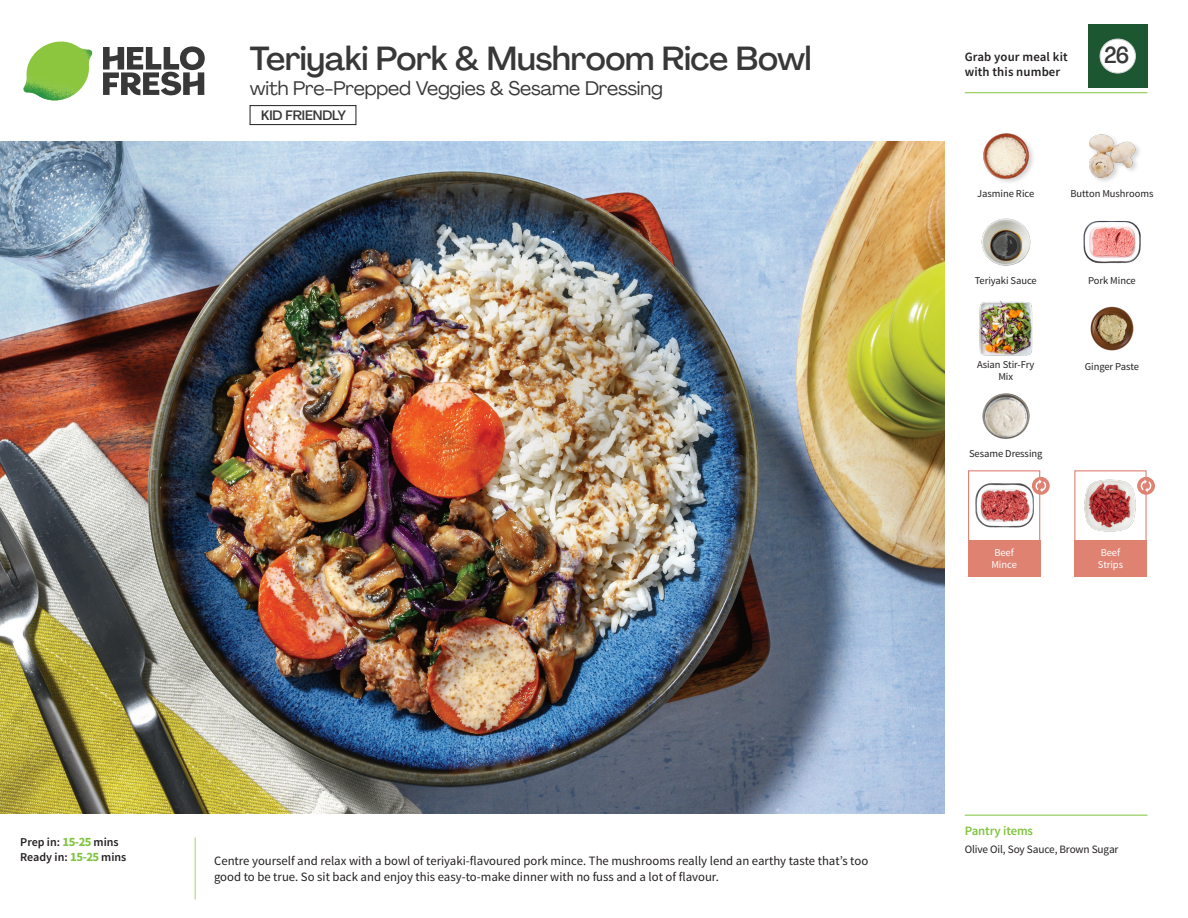
<style>
.page{position:relative;width:1188px;height:918px;background:#fff}
.page>*{position:absolute;margin:0;border:0;box-sizing:border-box;transform-origin:0 0}
._15_Titel_UK{font:500 33px "Agrandir";letter-spacing:-.01em;color:#383839}
._002_Label_Nr{font:500 22.8px "Agrandir";color:#383839;scale:.94 1}
._15_Titel_UK-2{font:19.5px "Agrandir";letter-spacing:-.01em;color:#383839}
.t1{font:500 13.5px "Agrandir";letter-spacing:-.01em;color:#383839}
.Step_6_Text_AU{font:12.75px/16.5px "Source Sans Pro";color:#231f20}
.t2{font:600 12.75px/15px "Source Sans Pro";letter-spacing:.01em;color:#231f20}
._04_Headers_Front{font:600 12.75px "Source Sans Pro";letter-spacing:-.01em;color:#81c340}
._04_Intro{font:600 12px "Source Sans Pro";color:#231f20}
._05_Pantry{font:11.25px "Source Sans Pro";letter-spacing:-.01em;color:#231f20}
._18_FRONT_ingredients{font:10.5px "Source Sans Pro";letter-spacing:-.005em;color:#231f20}
._18_FRONT_ingredients-2{font:10.5px/12px "Source Sans Pro";letter-spacing:-.005em;color:#fff}
.s1{font-weight:700;font-size:12.75px;color:#81c340}
</style>
<div class="page">
<svg style="left:103px;top:46px;width:102px;height:49px"></svg>
<img style="left:23px;top:42px;width:69px;height:59px">
<img style="left:0;top:142px;width:945px;height:672px">
<div style="left:1074px;top:470px;width:73px;height:73px;border:1px solid #df8272"></div>
<div style="left:1074px;top:540px;width:73px;height:37px;background:#df8272"></div>
<div style="left:968px;top:540px;width:72px;height:37px;background:#df8272"></div>
<img style="left:1084px;top:479px;width:54px;height:53px">
<div style="left:968px;top:470px;width:72px;height:73px;border:1px solid #df8272"></div>
<img style="left:976px;top:482px;width:57px;height:46px">
<svg style="left:1137px;top:477px;width:18px;height:18px"></svg>
<svg style="left:1141px;top:479px;width:10px;height:13px"></svg>
<img style="left:1090px;top:306px;width:44px;height:45px">
<img style="left:982px;top:393px;width:48px;height:46px">
<img style="left:979px;top:300px;width:54px;height:56px">
<img style="left:981px;top:218px;width:50px;height:48px">
<img style="left:1083px;top:220px;width:58px;height:44px">
<div style="left:982px;top:132px;width:54px;height:54px;background:#231f20;opacity:.2"></div>
<img style="left:982px;top:132px;width:49px;height:49px">
<img style="left:1089px;top:134px;width:51px;height:48px">
<svg style="left:1032px;top:477px;width:18px;height:18px"></svg>
<svg style="left:1036px;top:479px;width:10px;height:13px"></svg>
<hr style="left:965px;top:815px;width:183px;height:1px;background:#81c340">
<hr style="left:965px;top:92px;width:183px;height:1px;background:#81c340">
<div style="left:1088px;top:24px;width:60px;height:64px;background:#1d5732"></div>
<div style="left:1100px;top:39px;width:35px;height:34px;background:#fff;border-radius:50%"></div>
<div style="left:1100px;top:39px;width:36px;height:34px;border:1px solid #d1d2d4;border-radius:50%"></div>
<div style="left:250px;top:105px;width:106px;height:20px;border:1px solid #231f20"></div>
<p class="_15_Titel_UK" style="left:250px;top:38px;width:563px">Teriyaki Pork &amp; Mushroom Rice Bowl</p>
<p class="_15_Titel_UK-2" style="left:250px;top:76px;width:415px">with Pre-Prepped Veggies &amp; Sesame Dressing</p>
<p class="t1" style="left:261px;top:107px;width:86px">KID FRIENDLY</p>
<p class="t2" style="left:965px;top:50px;width:104px">Grab your meal kit with this number</p>
<p class="_002_Label_Nr" style="left:1104px;top:41px;width:28px">26</p>
<p class="_18_FRONT_ingredients" style="left:977px;top:187px;width:59px">Jasmine Rice</p>
<p class="_18_FRONT_ingredients" style="left:1070px;top:187px;width:85px">Button Mushrooms</p>
<p class="_18_FRONT_ingredients" style="left:975px;top:274px;width:64px">Teriyaki Sauce</p>
<p class="_18_FRONT_ingredients" style="left:1088px;top:274px;width:49px">Pork Mince</p>
<p class="_18_FRONT_ingredients" style="left:977px;top:358px;width:59px">Asian Stir-Fry</p>
<p class="_18_FRONT_ingredients" style="left:1085px;top:360px;width:56px">Ginger Paste</p>
<p class="_18_FRONT_ingredients" style="left:998px;top:370px;width:16px">Mix</p>
<p class="_18_FRONT_ingredients" style="left:969px;top:447px;width:75px">Sesame Dressing</p>
<p class="_18_FRONT_ingredients-2" style="left:991px;top:547px;width:27px">Beef<br>Mince</p>
<p class="_18_FRONT_ingredients-2" style="left:1098px;top:547px;width:27px">Beef<br>Strips</p>
<p class="_04_Intro" style="left:20px;top:835px;width:100px">Prep in: <span class="s1">15-25</span> mins</p>
<p class="_04_Intro" style="left:20px;top:850px;width:108px">Ready in: <span class="s1">15-25</span> mins</p>
<p class="Step_6_Text_AU" style="left:214px;top:852px;width:656px">Centre yourself and relax with a bowl of teriyaki-flavoured pork mince. The mushrooms really lend an earthy taste that’s too good to be true. So sit back and enjoy this easy-to-make dinner with no fuss and a lot of flavour.</p>
<p class="_04_Headers_Front" style="left:965px;top:822px;width:70px">Pantry items</p>
<p class="_05_Pantry" style="left:965px;top:842px;width:155px">Olive Oil, Soy Sauce, Brown Sugar</p>
</div>
